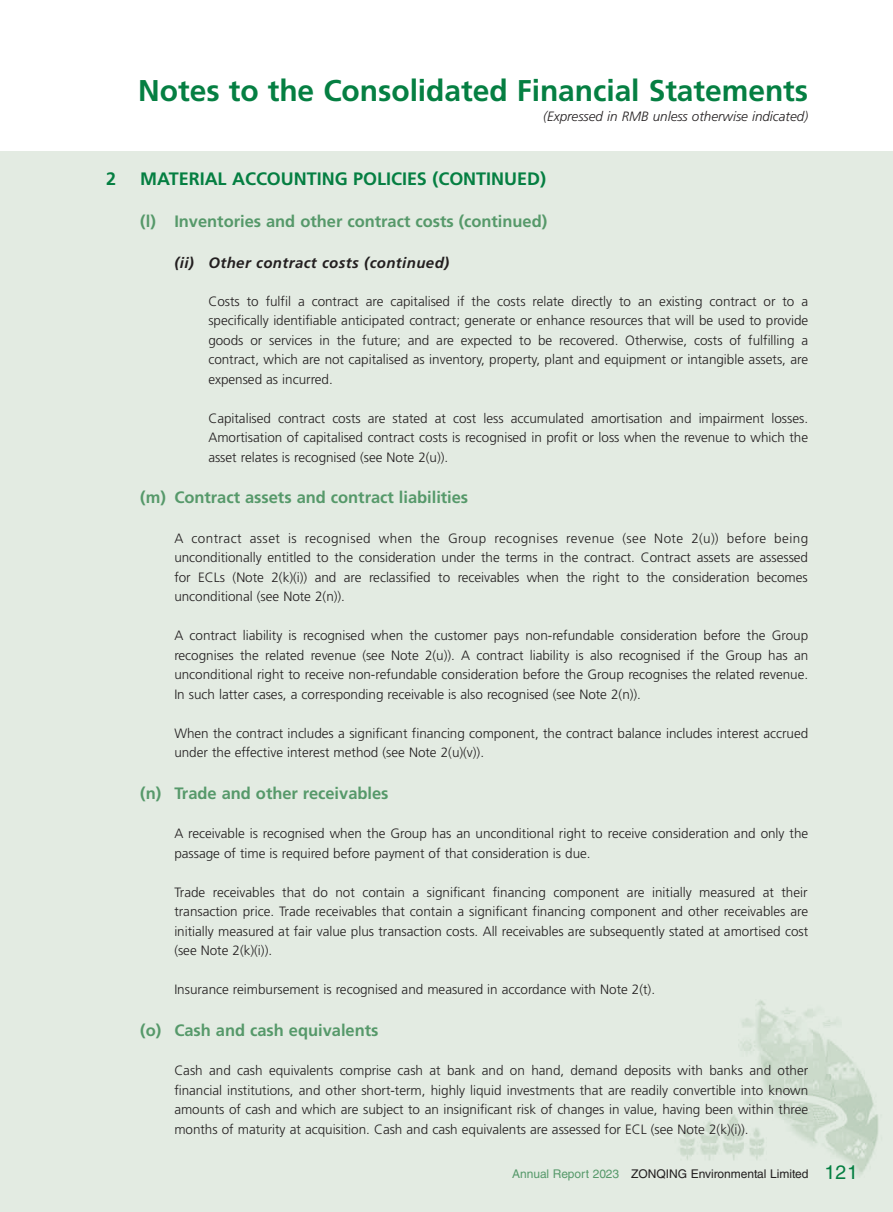
<style>
.page{position:relative;width:893px;height:1212px;background:#fff}
.page>*{position:absolute;margin:0;border:0;box-sizing:border-box;transform-origin:0 0}
.t1{font:700 30px "Frutiger LT Std";color:#057f42}
.t2{font:700 18px "Frutiger LT Std";color:#057f42}
.t3{font:700 16.5px "Frutiger LT Std";color:#56996a}
.t4{font:italic 700 15px "Frutiger LT Std";letter-spacing:.03em;color:#231f20}
.t5{font:300 13.5px/19.5px "Frutiger LT Std";color:#231f20;text-align:justify}
.t6{font:italic 300 13.5px "Frutiger LT Std";color:#231f20}
.t7{font:12px "Helvetica LT Std";color:#231f20}
.s1{color:#56996a}
.s2{font-size:19.5px;color:#057f42}
</style>
<div class="page">
<h1 class="t1" style="left:138px;top:73px;width:671px">Notes to the Consolidated Financial Statements</h1>
<p class="t6" style="left:543px;top:109px;width:266px">(Expressed in RMB unless otherwise indicated)</p>
<h2 class="t2" style="left:106px;top:168px;width:12px">2</h2>
<h2 class="t2" style="left:140px;top:168px;width:407px">MATERIAL ACCOUNTING POLICIES (CONTINUED)</h2>
<p class="t3" style="left:140px;top:212px;width:408px">(l) Inventories and other contract costs (continued)</p>
<p class="t4" style="left:174px;top:254px;width:276px">(ii) Other contract costs (continued)</p>
<p class="t5" style="left:208px;top:292px;width:601px">Costs to fulfil a contract are capitalised if the costs relate directly to an existing contract or to a specifically identifiable anticipated contract; generate or enhance resources that will be used to provide goods or services in the future; and are expected to be recovered. Otherwise, costs of fulfilling a contract, which are not capitalised as inventory, property, plant and equipment or intangible assets, are expensed as incurred.</p>
<p class="t5" style="left:208px;top:409px;width:601px">Capitalised contract costs are stated at cost less accumulated amortisation and impairment losses.<br>Amortisation of capitalised contract costs is recognised in profit or loss when the revenue to which the asset relates is recognised (see Note 2(u)).</p>
<p class="t3" style="left:140px;top:488px;width:329px">(m) Contract assets and contract liabilities</p>
<p class="t5" style="left:174px;top:529px;width:635px">A contract asset is recognised when the Group recognises revenue (see Note 2(u)) before being unconditionally entitled to the consideration under the terms in the contract. Contract assets are assessed for ECLs (Note 2(k)(i)) and are reclassified to receivables when the right to the consideration becomes unconditional (see Note 2(n)).</p>
<p class="t5" style="left:174px;top:626px;width:635px">A contract liability is recognised when the customer pays non-refundable consideration before the Group recognises the related revenue (see Note 2(u)). A contract liability is also recognised if the Group has an unconditional right to receive non-refundable consideration before the Group recognises the related revenue.<br>In such latter cases, a corresponding receivable is also recognised (see Note 2(n)).</p>
<p class="t5" style="left:174px;top:724px;width:635px">When the contract includes a significant financing component, the contract balance includes interest accrued under the effective interest method (see Note 2(u)(v)).</p>
<p class="t3" style="left:140px;top:783px;width:250px">(n) Trade and other receivables</p>
<p class="t5" style="left:174px;top:824px;width:635px">A receivable is recognised when the Group has an unconditional right to receive consideration and only the passage of time is required before payment of that consideration is due.</p>
<p class="t5" style="left:174px;top:883px;width:635px">Trade receivables that do not contain a significant financing component are initially measured at their transaction price. Trade receivables that contain a significant financing component and other receivables are initially measured at fair value plus transaction costs. All receivables are subsequently stated at amortised cost (see Note 2(k)(i)).</p>
<p class="t5" style="left:174px;top:980px;width:482px">Insurance reimbursement is recognised and measured in accordance with Note 2(t).</p>
<p class="t3" style="left:140px;top:1020px;width:240px">(o) Cash and cash equivalents</p>
<p class="t5" style="left:174px;top:1061px;width:635px">Cash and cash equivalents comprise cash at bank and on hand, demand deposits with banks and other financial institutions, and other short-term, highly liquid investments that are readily convertible into known amounts of cash and which are subject to an insignificant risk of changes in value, having been within three months of maturity at acquisition. Cash and cash equivalents are assessed for ECL (see Note 2(k)(i)).</p>
<p class="t7" style="left:512px;top:1167px;width:347px"><span class="s1">Annual Report 2023</span> ZONQING Environmental Limited <span class="s2">121</span></p>
</div>
